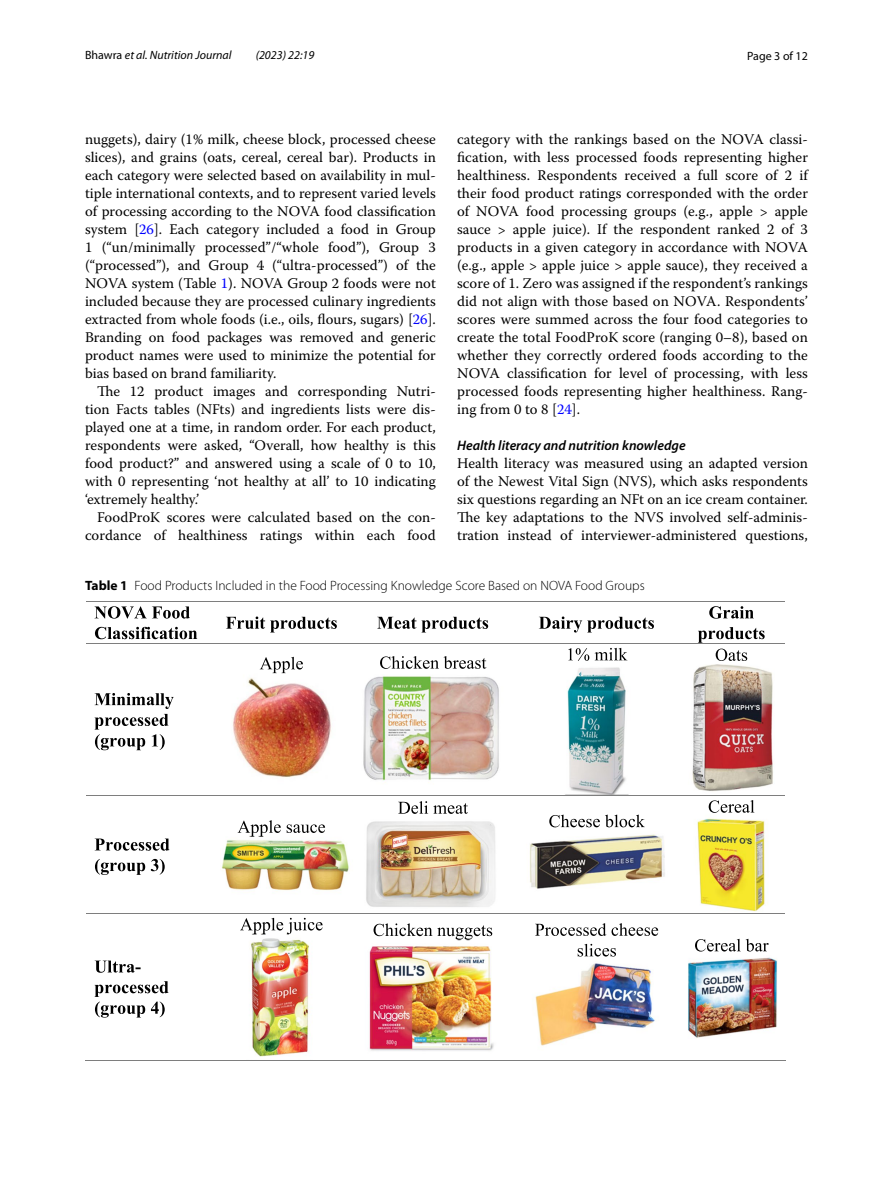
<style>
.page{position:relative;width:893px;height:1187px;background:#fff}
.page>*{position:absolute;margin:0;border:0;box-sizing:border-box;transform-origin:0 0}
.t1{font:14.7px/18px "Warnock Pro";color:#000;text-align:justify}
.t2{font:italic 600 13.8px "Myriad Pro";color:#000}
.t3{font:300 13.5px "Myriad Pro";color:#000}
.t4{font:italic 12px "Myriad Pro";color:#000}
.t5{font:12px "Myriad Pro";color:#000}
.s1{font-style:normal}
.s2{color:#00f}
.s3{font-weight:700}
</style>
<div class="page">
<img style="left:221px;top:664px;width:557px;height:393px">
<svg style="left:94px;top:606px;width:96px;height:12px"></svg>
<svg style="left:95px;top:626px;width:102px;height:13px"></svg>
<svg style="left:226px;top:616px;width:428px;height:16px"></svg>
<svg style="left:709px;top:606px;width:45px;height:12px"></svg>
<svg style="left:698px;top:627px;width:67px;height:15px"></svg>
<hr style="left:86px;top:601px;width:431px;height:1px;background:#7e7e7e">
<hr style="left:517px;top:601px;width:160px;height:1px;background:#7e7e7e">
<hr style="left:677px;top:601px;width:108px;height:1px;background:#7e7e7e">
<svg style="left:95px;top:693px;width:79px;height:57px"></svg>
<svg style="left:260px;top:656px;width:43px;height:17px"></svg>
<svg style="left:380px;top:656px;width:106px;height:12px"></svg>
<svg style="left:568px;top:647px;width:59px;height:13px"></svg>
<svg style="left:716px;top:648px;width:31px;height:13px"></svg>
<hr style="left:86px;top:643px;width:431px;height:1px;background:#7e7e7e">
<hr style="left:517px;top:643px;width:160px;height:1px;background:#7e7e7e">
<hr style="left:677px;top:643px;width:108px;height:1px;background:#7e7e7e">
<svg style="left:95px;top:838px;width:74px;height:12px"></svg>
<svg style="left:95px;top:858px;width:70px;height:16px"></svg>
<svg style="left:238px;top:820px;width:87px;height:16px"></svg>
<svg style="left:398px;top:801px;width:70px;height:12px"></svg>
<svg style="left:549px;top:814px;width:96px;height:13px"></svg>
<svg style="left:709px;top:800px;width:45px;height:12px"></svg>
<hr style="left:86px;top:795px;width:431px;height:1px;background:#7e7e7e">
<hr style="left:517px;top:795px;width:160px;height:1px;background:#7e7e7e">
<hr style="left:677px;top:795px;width:108px;height:1px;background:#7e7e7e">
<svg style="left:95px;top:960px;width:46px;height:12px"></svg>
<svg style="left:95px;top:981px;width:74px;height:36px"></svg>
<svg style="left:240px;top:917px;width:83px;height:17px"></svg>
<svg style="left:374px;top:923px;width:118px;height:16px"></svg>
<svg style="left:535px;top:923px;width:123px;height:12px"></svg>
<svg style="left:578px;top:943px;width:38px;height:13px"></svg>
<svg style="left:695px;top:938px;width:74px;height:13px"></svg>
<hr style="left:86px;top:912px;width:431px;height:1px;background:#7e7e7e">
<hr style="left:517px;top:912px;width:160px;height:1px;background:#7e7e7e">
<hr style="left:677px;top:912px;width:108px;height:1px;background:#7e7e7e">
<hr style="left:85px;top:1059px;width:128px;height:1px;background:#7e7e7e">
<hr style="left:212px;top:1059px;width:138px;height:1px;background:#7e7e7e">
<hr style="left:349px;top:1059px;width:167px;height:1px;background:#7e7e7e">
<hr style="left:515px;top:1059px;width:162px;height:1px;background:#7e7e7e">
<hr style="left:676px;top:1059px;width:109px;height:1px;background:#7e7e7e">
<p class="t4" style="left:85px;top:48px;width:148px"><span class="s1">Bhawra</span> et al. Nutrition Journal</p>
<p class="t4" style="left:256px;top:48px;width:60px">(2023) 22:19</p>
<p class="t5" style="left:747px;top:48px;width:62px">Page 3 of 12</p>
<p class="t1" style="left:85px;top:130px;width:352px">nuggets), dairy (1% milk, cheese block, processed cheese slices), and grains (oats, cereal, cereal bar). Products in each category were selected based on availability in mul&shy;tiple international contexts, and to represent varied levels of processing according to the NOVA food classification system [<span class="s2">26</span>]. Each category included a food in Group 1 (“un/minimally processed”/“whole food”), Group 3 (“processed”), and Group 4 (“ultra-processed”) of the NOVA system (Table <span class="s2">1</span>). NOVA Group 2 foods were not included because they are processed culinary ingredients extracted from whole foods (i.e., oils, flours, sugars) [<span class="s2">26</span>].<br>Branding on food packages was removed and generic product names were used to minimize the potential for bias based on brand familiarity.</p>
<p class="t1" style="left:85px;top:382px;width:352px;text-indent:12px">The 12 product images and corresponding Nutri&shy;tion Facts tables (NFts) and ingredients lists were dis&shy;played one at a time, in random order. For each product, respondents were asked, “Overall, how healthy is this food product?” and answered using a scale of 0 to 10, with 0 representing ‘not healthy at all’ to 10 indicating ‘extremely healthy.’</p>
<p class="t1" style="left:85px;top:508px;width:352px;text-align:right">FoodProK scores were calculated based on the con&shy;cordance of healthiness ratings within each food</p>
<p class="t1" style="left:457px;top:130px;width:352px">category with the rankings based on the NOVA classi&shy;fication, with less processed foods representing higher healthiness. Respondents received a full score of 2 if their food product ratings corresponded with the order of NOVA food processing groups (e.g., apple &gt; apple sauce &gt; apple juice). If the respondent ranked 2 of 3 products in a given category in accordance with NOVA (e.g., apple &gt; apple juice &gt; apple sauce), they received a score of 1. Zero was assigned if the respondent’s rankings did not align with those based on NOVA. Respondents’ scores were summed across the four food categories to create the total FoodProK score (ranging 0–8), based on whether they correctly ordered foods according to the NOVA classification for level of processing, with less processed foods representing higher healthiness. Rang&shy;ing from 0 to 8 [<span class="s2">24</span>].</p>
<p class="t2" style="left:457px;top:436px;width:230px">Health literacy and nutrition knowledge</p>
<p class="t1" style="left:457px;top:454px;width:352px">Health literacy was measured using an adapted version of the Newest Vital Sign (NVS), which asks respondents six questions regarding an NFt on an ice cream container.<br>The key adaptations to the NVS involved self-adminis&shy;tration instead of interviewer-administered questions,</p>
<p class="t3" style="left:85px;top:578px;width:561px"><span class="s3">Table 1</span> Food Products Included in the Food Processing Knowledge Score Based on NOVA Food Groups</p>
</div>
